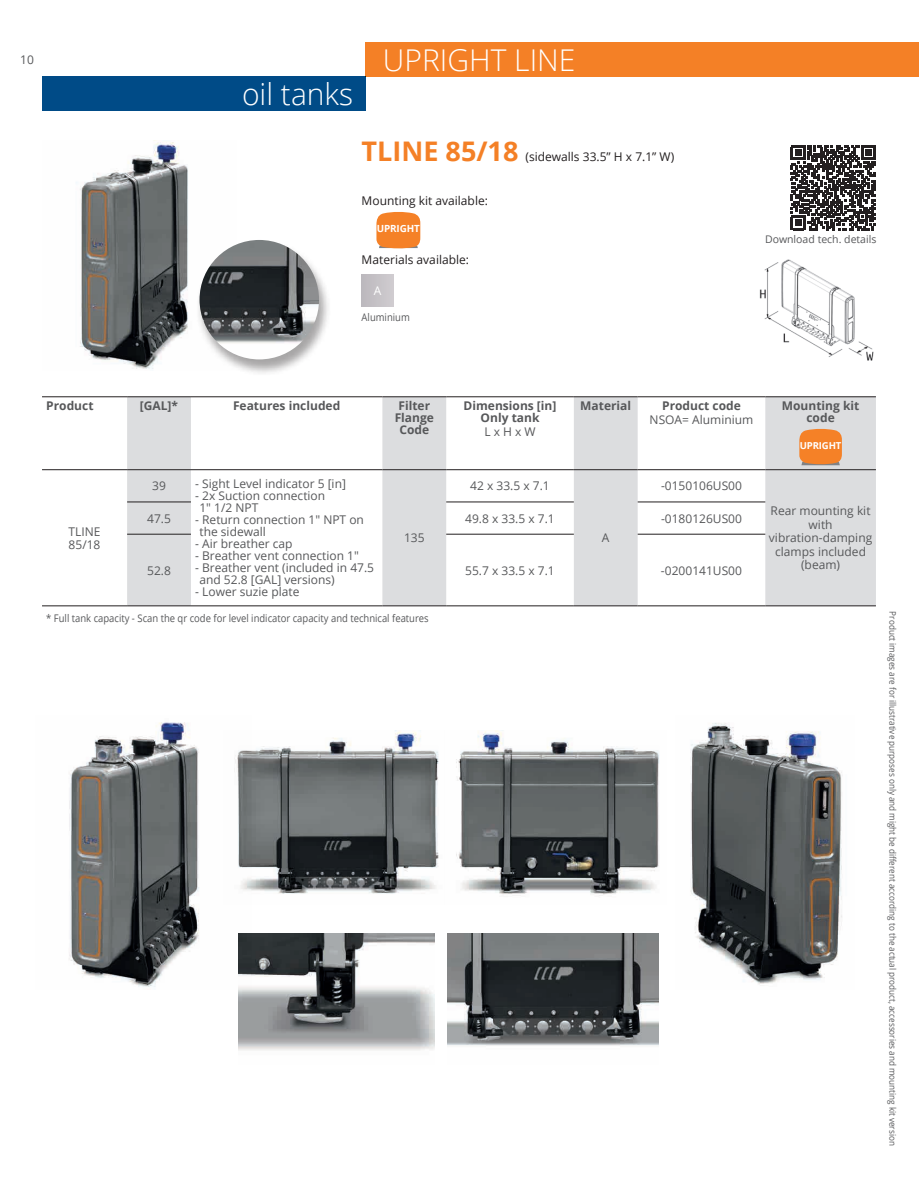
<style>
.page{position:relative;width:919px;height:1187px;background:#fff}
.page>*{position:absolute;margin:0;border:0;box-sizing:border-box;transform-origin:0 0}
.t1{font:300 30px "Open Sans";color:#fff}
.t2{font:700 27px "Open Sans";color:#f48026}
.t3{font:12px/13.5px "Open Sans";color:#57585a}
.t4{font:700 12px/12px "Open Sans";color:#57585a;text-align:center}
.t5{font:12px "Open Sans";color:#231f20}
.t6{font:12px "Open Sans";color:#fff}
.t7{font:10.5px "Open Sans";color:#57585a;scale:.9 1}
.t8{font:10.5px "Open Sans";color:#57585a}
.t9{font:700 9.9px "Open Sans";letter-spacing:-.01em;color:#fff}
.t10{font:700 9.6px "Open Sans";letter-spacing:-.01em;color:#fff}
.t11{font:9px "Open Sans";color:#57585a;scale:.9 1}
</style>
<div class="page">
<div style="left:43px;top:77px;width:323px;height:34px;background:#004b87"></div>
<div style="left:366px;top:43px;width:552px;height:34px;background:#f48026"></div>
<svg style="left:127px;top:397px;width:748px;height:72px"></svg>
<hr style="left:42px;top:396px;width:85px;height:1px;background:#231f20">
<hr style="left:191px;top:396px;width:191px;height:1px;background:#231f20">
<hr style="left:382px;top:396px;width:64px;height:1px;background:#231f20">
<hr style="left:446px;top:396px;width:128px;height:1px;background:#231f20">
<hr style="left:574px;top:396px;width:63px;height:1px;background:#231f20">
<hr style="left:637px;top:396px;width:128px;height:1px;background:#231f20">
<hr style="left:765px;top:396px;width:110px;height:1px;background:#231f20">
<hr style="left:127px;top:396px;width:64px;height:1px;background:#231f20">
<svg style="left:799px;top:429px;width:42px;height:36px;background:#ef8635"></svg>
<svg style="left:127px;top:470px;width:748px;height:135px"></svg>
<hr style="left:42px;top:469px;width:85px;height:1px;background:#231f20">
<hr style="left:127px;top:469px;width:64px;height:1px;background:#231f20">
<hr style="left:382px;top:469px;width:64px;height:1px;background:#231f20">
<hr style="left:446px;top:469px;width:128px;height:1px;background:#231f20">
<hr style="left:574px;top:469px;width:63px;height:1px;background:#231f20">
<hr style="left:637px;top:469px;width:128px;height:1px;background:#231f20">
<hr style="left:765px;top:469px;width:110px;height:1px;background:#231f20">
<hr style="left:42px;top:605px;width:85px;height:1px;background:#231f20">
<hr style="left:127px;top:605px;width:64px;height:1px;background:#231f20">
<hr style="left:382px;top:605px;width:64px;height:1px;background:#231f20">
<hr style="left:446px;top:605px;width:128px;height:1px;background:#231f20">
<hr style="left:574px;top:605px;width:63px;height:1px;background:#231f20">
<hr style="left:637px;top:605px;width:128px;height:1px;background:#231f20">
<hr style="left:765px;top:605px;width:110px;height:1px;background:#231f20">
<hr style="left:127px;top:501px;width:64px;height:1px;background:#231f20">
<hr style="left:446px;top:501px;width:128px;height:1px;background:#231f20">
<hr style="left:637px;top:501px;width:128px;height:1px;background:#231f20">
<hr style="left:127px;top:534px;width:64px;height:1px;background:#231f20">
<hr style="left:446px;top:534px;width:128px;height:1px;background:#231f20">
<hr style="left:637px;top:534px;width:128px;height:1px;background:#231f20">
<hr style="left:191px;top:469px;width:191px;height:1px;background:#231f20">
<hr style="left:191px;top:605px;width:191px;height:1px;background:#231f20">
<img style="left:759px;top:259px;width:115px;height:102px">
<svg style="left:790px;top:145px;width:85px;height:85px"></svg>
<img style="left:76px;top:140px;width:112px;height:229px">
<svg style="left:376px;top:212px;width:44px;height:36px;background:#f48936"></svg>
<div style="left:361px;top:275px;width:32px;height:32px;background:#c5c2c6"></div>
<div style="left:195px;top:240px;width:136px;height:136px;background:#231f20;opacity:.4"></div>
<img style="left:199px;top:240px;width:120px;height:119px;border-radius:60px">
<img style="left:690px;top:723px;width:152px;height:261px">
<img style="left:69px;top:722px;width:130px;height:265px">
<img style="left:234px;top:730px;width:425px;height:166px">
<img style="left:238px;top:933px;width:196px;height:118px">
<img style="left:447px;top:933px;width:212px;height:113px">
<p class="t3" style="left:20px;top:53px;width:15px">10</p>
<h1 class="t1" style="left:242px;top:74px;width:113px">oil tanks</h1>
<h1 class="t1" style="left:383px;top:40px;width:194px">UPRIGHT LINE</h1>
<h2 class="t2" style="left:361px;top:132px;width:158px">TLINE 85/18</h2>
<p class="t5" style="left:525px;top:148px;width:150px">(sidewalls 33.5” H x 7.1” W)</p>
<p class="t5" style="left:361px;top:193px;width:128px">Mounting kit available:</p>
<p class="t9" style="left:377px;top:222px;width:45px">UPRIGHT</p>
<p class="t5" style="left:361px;top:252px;width:109px">Materials available:</p>
<p class="t6" style="left:374px;top:283px;width:9px">A</p>
<p class="t7" style="left:361px;top:310px;width:55px">Aluminium</p>
<p class="t8" style="left:765px;top:232px;width:113px">Download tech. details</p>
<p class="t4" style="left:46px;top:399px;width:49px">Product</p>
<p class="t4" style="left:140px;top:399px;width:40px">[GAL]*</p>
<p class="t4" style="left:233px;top:399px;width:109px">Features included</p>
<p class="t4" style="left:394px;top:399px;width:41px">Filter<br>Flange<br>Code</p>
<p class="t4" style="left:463px;top:399px;width:94px">Dimensions [in]<br>Only tank</p>
<p class="t3" style="left:484px;top:425px;width:53px">L x H x W</p>
<p class="t4" style="left:580px;top:399px;width:52px">Material</p>
<p class="t4" style="left:662px;top:399px;width:80px">Product code</p>
<p class="t3" style="left:649px;top:413px;width:105px">NSOA= Aluminium</p>
<p class="t3" style="left:152px;top:479px;width:15px">39</p>
<p class="t3" style="left:195px;top:477px;width:152px">- Sight Level indicator 5 [in]</p>
<p class="t3" style="left:199px;top:489px;width:127px;line-height:12px;text-indent:-4px">- 2x Suction connection<br>1" 1/2 NPT</p>
<p class="t3" style="left:199px;top:513px;width:166px;line-height:12px;text-indent:-4px">- Return connection 1" NPT on the sidewall</p>
<p class="t3" style="left:195px;top:537px;width:99px">- Air breather cap</p>
<p class="t3" style="left:195px;top:549px;width:165px">- Breather vent connection 1"</p>
<p class="t3" style="left:199px;top:561px;width:176px;line-height:12px;text-indent:-4px">- Breather vent (included in 47.5 and 52.8 [GAL] versions)</p>
<p class="t3" style="left:195px;top:585px;width:106px">- Lower suzie plate</p>
<p class="t3" style="left:661px;top:479px;width:82px">-0150106US00</p>
<p class="t3" style="left:470px;top:479px;width:81px">42 x 33.5 x 7.1</p>
<p class="t3" style="left:147px;top:511px;width:25px">47.5</p>
<p class="t3" style="left:465px;top:511px;width:91px">49.8 x 33.5 x 7.1</p>
<p class="t3" style="left:661px;top:511px;width:82px">-0180126US00</p>
<p class="t3" style="left:69px;top:524px;width:33px">TLINE<br>85/18</p>
<p class="t3" style="left:404px;top:531px;width:22px">135</p>
<p class="t3" style="left:602px;top:531px;width:9px">A</p>
<p class="t3" style="left:147px;top:563px;width:25px">52.8</p>
<p class="t3" style="left:465px;top:563px;width:91px">55.7 x 33.5 x 7.1</p>
<p class="t3" style="left:661px;top:563px;width:82px">-0200141US00</p>
<p class="t7" style="left:46px;top:611px;width:426px">* Full tank capacity - Scan the qr code for level indicator capacity and technical features</p>
<p class="t4" style="left:781px;top:399px;width:79px">Mounting kit code</p>
<p class="t10" style="left:799px;top:438px;width:43px">UPRIGHT</p>
<p class="t3" style="left:768px;top:504px;width:105px;text-align:center">Rear mounting kit with vibration-damping clamps included (beam)</p>
<p class="t11" style="left:898px;top:611px;width:595px;rotate:90deg">Product images are for illustrative purposes only and might be different according to the actual product, accessories and mounting kit version</p>
</div>
